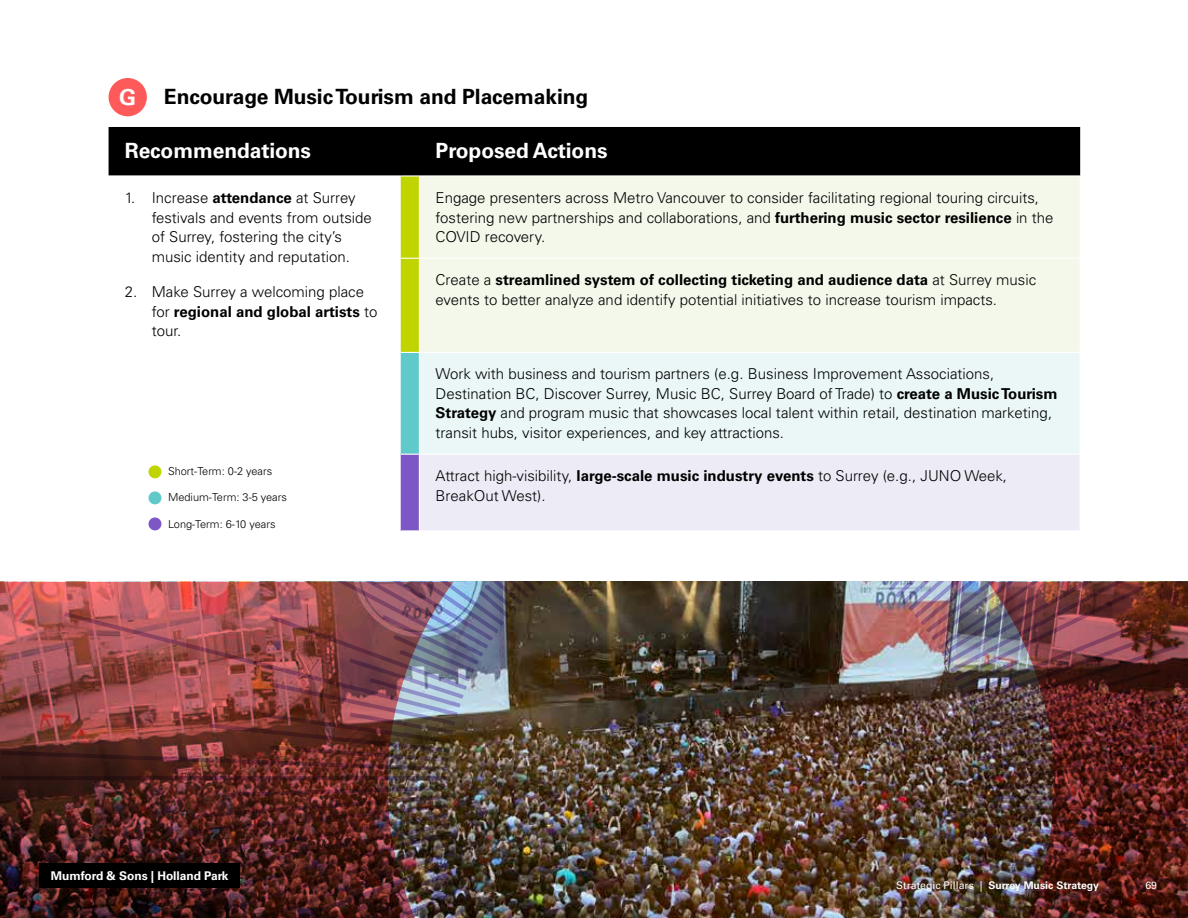
<style>
.page{position:relative;width:1188px;height:918px;background:#fff}
.page>*{position:absolute;margin:0;border:0;box-sizing:border-box;transform-origin:0 0}
.t1{font:700 21.9px "Univers LT Std";color:#fff}
.t2{font:700 21px "Univers LT Std";letter-spacing:-.005em;color:#000}
.t3{font:700 21px "Univers LT Std";letter-spacing:-.005em;color:#fff}
.t4{font:300 15px/19.5px "Univers LT Std";color:#000}
.t5{font:700 12px "Univers LT Std";letter-spacing:-.005em;color:#fff}
.t6{font:300 10.95px "Univers LT Std";color:#000}
.t7{font:700 10.5px "Univers LT Std";color:#fff}
.t8{font:10.5px "Univers LT Std";color:#fff}
.s1{font-weight:700}
.s2{font-weight:400}
</style>
<div class="page">
<div style="left:109px;top:127px;width:971px;height:48px;background:#000"></div>
<div style="left:420px;top:177px;width:660px;height:175px;background:#f4f8eb"></div>
<div style="left:400px;top:352px;width:19px;height:102px;background:#5fcac9"></div>
<div style="left:419px;top:352px;width:661px;height:102px;background:#ebf7f7"></div>
<div style="left:400px;top:454px;width:19px;height:77px;background:#7c57c5"></div>
<div style="left:419px;top:454px;width:661px;height:77px;background:#edecf6"></div>
<hr style="left:420px;top:258px;width:661px;height:1px;background:#fff">
<hr style="left:400px;top:353px;width:1px;height:101px;background:#fff">
<hr style="left:108px;top:454px;width:293px;height:1px;background:#fff">
<hr style="left:400px;top:455px;width:1px;height:75px;background:#fff">
<hr style="left:420px;top:454px;width:661px;height:1px;background:#fff">
<hr style="left:108px;top:530px;width:293px;height:2px;background:#fff">
<hr style="left:420px;top:530px;width:661px;height:2px;background:#fff">
<svg style="left:400px;top:175px;width:20px;height:178px;background:#c6d81c"></svg>
<hr style="left:419px;top:352px;width:661px;height:1px;background:#fff">
<hr style="left:419px;top:353px;width:1px;height:101px;background:#fff">
<svg style="left:401px;top:454px;width:19px;height:1px"></svg>
<hr style="left:419px;top:455px;width:1px;height:75px;background:#fff">
<svg style="left:401px;top:530px;width:19px;height:1px"></svg>
<div style="left:109px;top:78px;width:38px;height:38px;background:#ff5a5a;border-radius:50%"></div>
<img style="left:0;top:582px;width:875px;height:336px">
<div style="left:148px;top:465px;width:13px;height:13px;background:#c0d400;border-radius:50%"></div>
<div style="left:148px;top:491px;width:13px;height:13px;background:#5fcac9;border-radius:50%"></div>
<div style="left:148px;top:517px;width:13px;height:13px;background:#7c57c5;border-radius:50%"></div>
<img style="left:875px;top:582px;width:313px;height:336px">
<svg style="left:698px;top:582px;width:8px;height:3px"></svg>
<img style="left:1px;top:582px;width:542px;height:336px">
<div style="left:392px;top:776px;width:55px;height:4px;border:2px solid #7c57c5"></div>
<div style="left:40px;top:863px;width:200px;height:25px;background:#000"></div>
<h1 class="t1" style="left:119px;top:84px;width:18px">G</h1>
<h2 class="t2" style="left:164px;top:85px;width:426px">Encourage Music Tourism and Placemaking</h2>
<h2 class="t3" style="left:125px;top:139px;width:188px">Recommendations</h2>
<h2 class="t3" style="left:436px;top:139px;width:173px">Proposed Actions</h2>
<p class="t4" style="left:152px;top:188px;width:222px;text-indent:-27px">1. Increase <span class="s1">attendance</span> at Surrey festivals and events from outside of Surrey, fostering the city’s music identity and reputation.</p>
<p class="t4" style="left:152px;top:282px;width:227px;text-indent:-27px">2. Make Surrey a welcoming place for <span class="s1">regional and global artists</span> to tour.</p>
<p class="t4" style="left:436px;top:188px;width:619px">Engage presenters across Metro Vancouver to consider facilitating regional touring circuits, fostering new partnerships and collaborations, and <span class="s1">furthering music sector resilience</span> in the<br>COVID recovery.</p>
<p class="t4" style="left:436px;top:270px;width:602px">Create a <span class="s1">streamlined system of collecting ticketing and audience data</span> at Surrey music events to better analyze and identify potential initiatives to increase tourism impacts.</p>
<p class="t6" style="left:168px;top:465px;width:106px">Short-Term: 0-2 years</p>
<p class="t6" style="left:168px;top:491px;width:120px">Medium-Term: 3-5 years</p>
<p class="t6" style="left:168px;top:517px;width:109px">Long-Term: 6-10 years</p>
<p class="t5" style="left:51px;top:868px;width:179px">Mumford &amp; Sons | Holland Park</p>
<p class="t4" style="left:436px;top:364px;width:624px">Work with business and tourism partners (e.g. Business Improvement Associations, Destination BC, Discover Surrey, Music BC, Surrey Board of Trade) to <span class="s1">create a Music Tourism Strategy</span> and program music that showcases local talent within retail, destination marketing, transit hubs, visitor experiences, and key attractions.</p>
<p class="t4" style="left:436px;top:466px;width:573px">Attract high-visibility, <span class="s1">large-scale music industry events</span> to Surrey (e.g., JUNO Week,<br>BreakOut West).</p>
<p class="t7" style="left:896px;top:879px;width:204px"><span class="s2">Strategic Pillars |</span> Surrey Music Strategy</p>
<p class="t8" style="left:1145px;top:879px;width:13px">69</p>
</div>
